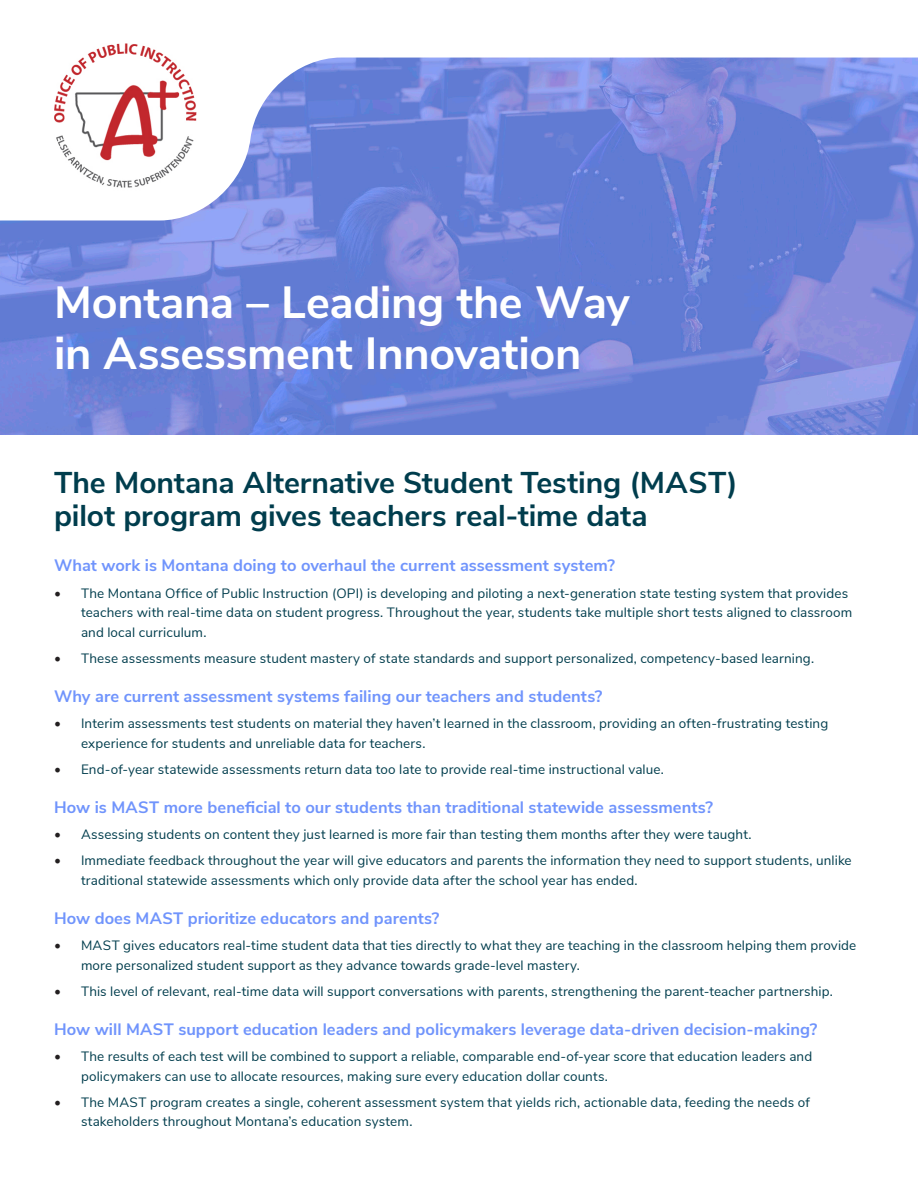
<style>
.page{position:relative;width:918px;height:1188px;background:#fff}
.page>*{position:absolute;margin:0;border:0;box-sizing:border-box;transform-origin:0 0}
.t1{font:700 45px/51px "Nunito Sans";letter-spacing:-.005em;color:#fff}
.t2{font:700 30px/33px "Nunito Sans";letter-spacing:-.005em;color:#003d4d}
.t3{font:700 16.5px "Nunito Sans";letter-spacing:.005em;color:#7094fc}
.t4{font:13.5px/19.5px "Nunito Sans";letter-spacing:.01em;color:#003d4d}
.s1{font-family:"Minion Pro";font-size:18px;color:#231f20}
</style>
<div class="page">
<img style="left:0;top:221px;width:918px;height:213px">
<svg style="left:0;top:43px;width:918px;height:178px"></svg>
<img style="left:54px;top:44px;width:154px;height:152px">
<p class="t1" style="left:54px;top:275px;width:577px">Montana – Leading the Way in Assessment Innovation</p>
<p class="t2" style="left:54px;top:464px;width:685px">The Montana Alternative Student Testing (MAST) pilot program gives teachers real-time data</p>
<p class="t3" style="left:54px;top:554px;width:563px">What work is Montana doing to overhaul the current assessment system?</p>
<p class="t4" style="left:81px;top:582px;width:773px;text-indent:-27px"><span class="s1">•</span> The Montana Office of Public Instruction (OPI) is developing and piloting a next-generation state testing system that provides teachers with real-time data on student progress. Throughout the year, students take multiple short tests aligned to classroom and local curriculum.</p>
<p class="t4" style="left:54px;top:648px;width:762px"><span class="s1">•</span> These assessments measure student mastery of state standards and support personalized, competency-based learning.</p>
<p class="t3" style="left:54px;top:684px;width:550px">Why are current assessment systems failing our teachers and students?</p>
<p class="t4" style="left:81px;top:713px;width:749px;text-indent:-27px"><span class="s1">•</span> Interim assessments test students on material they haven’t learned in the classroom, providing an often-frustrating testing experience for students and unreliable data for teachers.</p>
<p class="t4" style="left:54px;top:759px;width:612px"><span class="s1">•</span> End-of-year statewide assessments return data too late to provide real-time instructional value.</p>
<p class="t3" style="left:54px;top:795px;width:660px">How is MAST more beneficial to our students than traditional statewide assessments?</p>
<p class="t4" style="left:54px;top:824px;width:699px"><span class="s1">•</span> Assessing students on content they just learned is more fair than testing them months after they were taught.</p>
<p class="t4" style="left:81px;top:850px;width:772px;text-indent:-27px"><span class="s1">•</span> Immediate feedback throughout the year will give educators and parents the information they need to support students, unlike traditional statewide assessments which only provide data after the school year has ended.</p>
<p class="t3" style="left:54px;top:906px;width:387px">How does MAST prioritize educators and parents?</p>
<p class="t4" style="left:81px;top:935px;width:777px;text-indent:-27px"><span class="s1">•</span> MAST gives educators real-time student data that ties directly to what they are teaching in the classroom helping them provide more personalized student support as they advance towards grade-level mastery.</p>
<p class="t4" style="left:54px;top:981px;width:780px"><span class="s1">•</span> This level of relevant, real-time data will support conversations with parents, strengthening the parent-teacher partnership.</p>
<p class="t3" style="left:54px;top:1017px;width:765px">How will MAST support education leaders and policymakers leverage data-driven decision-making?</p>
<p class="t4" style="left:81px;top:1046px;width:733px;text-indent:-27px"><span class="s1">•</span> The results of each test will be combined to support a reliable, comparable end-of-year score that education leaders and policymakers can use to allocate resources, making sure every education dollar counts.</p>
<p class="t4" style="left:81px;top:1092px;width:730px;text-indent:-27px"><span class="s1">•</span> The MAST program creates a single, coherent assessment system that yields rich, actionable data, feeding the needs of stakeholders throughout Montana’s education system.</p>
</div>
